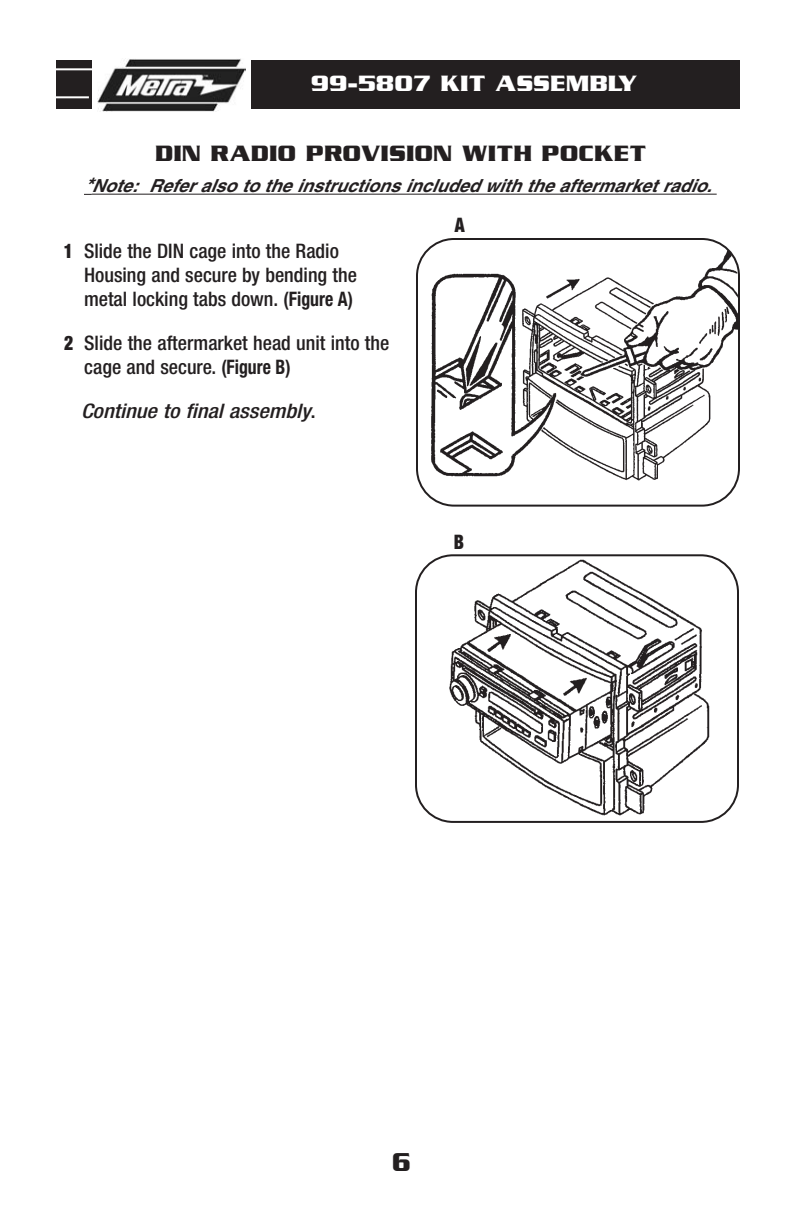
<style>
.page{position:relative;width:792px;height:1224px;background:#fff}
.page>*{position:absolute;margin:0;border:0;box-sizing:border-box;transform-origin:0 0}
.t1{font:700 28px "Serpentine ICG";color:#231f20;scale:.87 1}
.t2{font:700 24px "Serpentine ICG";color:#231f20}
.t3{font:700 24px "Serpentine ICG";color:#fff}
.t4{font:500 condensed 20px/24px "Helvetica Neue";color:#231f20}
.t5{font:italic 500 condensed 20px "Helvetica Neue";color:#231f20;scale:1.12 1}
.t6{font:900 condensed 20px "Helvetica Neue";color:#231f20;scale:.89 1}
.t7{font:italic 700 18px "Helvetica";color:#231f20}
.s1{font-size:20px}
.s2{font-weight:700}
.s3{font-style:normal}
</style>
<div class="page">
<div style="left:56px;top:60px;width:684px;height:48px;background:#231f20"></div>
<div style="left:93px;top:37px;width:158px;height:89px;background:#fff"></div>
<img style="left:97px;top:59px;width:148px;height:52px">
<hr style="left:0;top:96px;width:89px;height:2px;background:#fff">
<hr style="left:0;top:68px;width:92px;height:2px;background:#fff">
<svg style="left:416px;top:238px;width:324px;height:269px"></svg>
<svg style="left:415px;top:554px;width:324px;height:269px"></svg>
<hr style="left:92px;top:194px;width:625px;height:1px;background:#231f20">
<p class="t3" style="left:311px;top:69px;width:328px">99-5807 KIT ASSEMBLY</p>
<p class="t6" style="left:64px;top:243px;width:12px">1</p>
<p class="t2" style="left:155px;top:138px;width:493px">DIN RADIO PROVISION WITH POCKET</p>
<p class="t7" style="left:84px;top:179px;width:633px"><span class="s1">*</span>Note: Refer also to the instructions included with the aftermarket radio.</p>
<p class="t4" style="left:84px;top:240px;width:274px">Slide the DIN cage into the Radio<br>Housing and secure by bending the metal locking tabs down. <span class="s2">(Figure A)</span></p>
<p class="t6" style="left:455px;top:218px;width:13px">A</p>
<p class="t6" style="left:64px;top:336px;width:12px">2</p>
<p class="t4" style="left:84px;top:333px;width:307px">Slide the aftermarket head unit into the cage and secure. <span class="s2">(Figure B)</span></p>
<p class="t5" style="left:81px;top:403px;width:211px">Continue to final assembly<span class="s3">.</span></p>
<p class="t6" style="left:454px;top:534px;width:13px">B</p>
<p class="t1" style="left:392px;top:1145px;width:23px">6</p>
</div>
